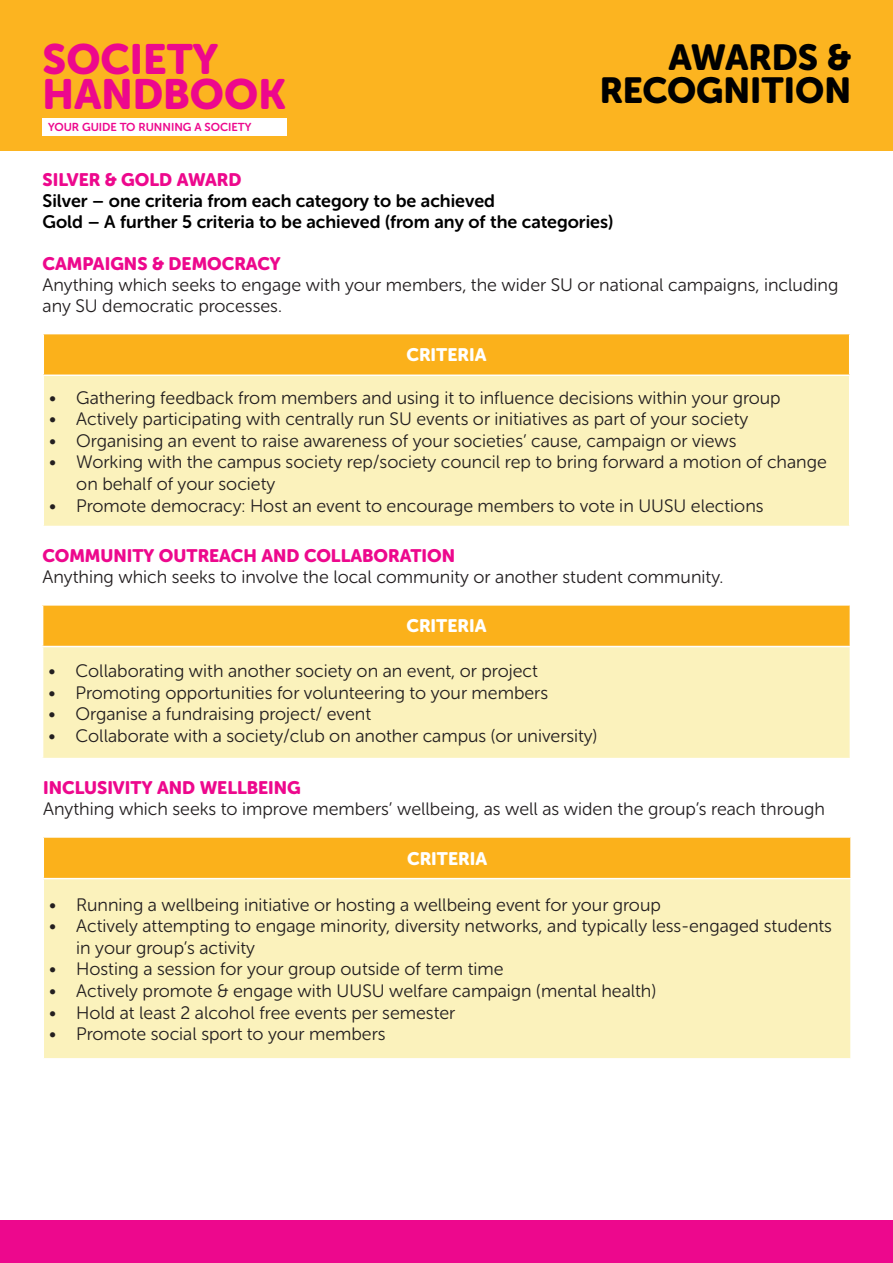
<style>
.page{position:relative;width:893px;height:1263px;background:#fff}
.page>*{position:absolute;margin:0;border:0;box-sizing:border-box;transform-origin:0 0}
.t1{font:42.15px "Museo Sans Rounded 900";color:#ed088d}
.t2{font:36px "Museo Sans Rounded 900";color:#000}
.t3{font:18px/21.6px "Museo Sans Rounded 300";color:#231f20}
.t4{font:18px "Museo Sans Rounded 700";color:#000}
.t5{font:18px "Museo Sans Rounded 900";color:#ed088d}
.t6{font:18px "Museo Sans Rounded 900";color:#fff}
.t7{font:11.4px "Museo Sans Rounded 700";color:#ed088d}
</style>
<div class="page">
<div style="left:0;top:1220px;width:893px;height:43px;background:#ed088d"></div>
<div style="left:0;top:0;width:893px;height:151px;background:#fcb420"></div>
<div style="left:43px;top:118px;width:244px;height:18px;background:#fff"></div>
<div style="left:43px;top:334px;width:807px;height:41px;background:#fbb11b"></div>
<div style="left:43px;top:375px;width:807px;height:151px;background:#fbf2bc"></div>
<hr style="left:43px;top:334px;width:1px;height:40px;background:#fff">
<hr style="left:849px;top:334px;width:1px;height:40px;background:#fff">
<hr style="left:43px;top:374px;width:807px;height:2px;background:#fff">
<hr style="left:43px;top:376px;width:1px;height:150px;background:#fff">
<hr style="left:849px;top:376px;width:1px;height:150px;background:#fff">
<div style="left:43px;top:605px;width:807px;height:41px;background:#fbb11b"></div>
<div style="left:43px;top:646px;width:807px;height:112px;background:#fbf2bc"></div>
<hr style="left:42px;top:604px;width:809px;height:2px;background:#fff">
<hr style="left:42px;top:646px;width:809px;height:1px;background:#fff">
<div style="left:43px;top:837px;width:808px;height:42px;background:#fbb11b"></div>
<div style="left:43px;top:879px;width:808px;height:180px;background:#fbf2bc"></div>
<hr style="left:43px;top:836px;width:809px;height:2px;background:#fff">
<hr style="left:43px;top:838px;width:1px;height:40px;background:#fff">
<hr style="left:850px;top:838px;width:2px;height:40px;background:#fff">
<hr style="left:43px;top:878px;width:809px;height:1px;background:#fff">
<hr style="left:43px;top:879px;width:1px;height:179px;background:#fff">
<hr style="left:850px;top:879px;width:2px;height:179px;background:#fff">
<hr style="left:43px;top:1058px;width:809px;height:1px;background:#fff">
<p class="t1" style="left:43px;top:35px;width:177px">SOCIETY</p>
<p class="t1" style="left:43px;top:70px;width:245px">HANDBOOK</p>
<p class="t7" style="left:48px;top:120px;width:205px">YOUR GUIDE TO RUNNING A SOCIETY</p>
<p class="t2" style="left:668px;top:36px;width:184px">AWARDS &amp;</p>
<p class="t2" style="left:600px;top:69px;width:253px">RECOGNITION</p>
<p class="t5" style="left:43px;top:169px;width:201px">SILVER &amp; GOLD AWARD</p>
<p class="t4" style="left:43px;top:190px;width:454px">Silver – one criteria from each category to be achieved</p>
<p class="t4" style="left:43px;top:211px;width:572px">Gold – A further 5 criteria to be achieved (from any of the categories)</p>
<p class="t5" style="left:43px;top:253px;width:240px">CAMPAIGNS &amp; DEMOCRACY</p>
<p class="t3" style="left:43px;top:274px;width:797px;line-height:21px">Anything which seeks to engage with your members, the wider SU or national campaigns, including any SU democratic processes.</p>
<p class="t6" style="left:406px;top:345px;width:81px">CRITERIA</p>
<p class="t3" style="left:49px;top:387px;width:733px">• Gathering feedback from members and using it to influence decisions within your group</p>
<p class="t3" style="left:49px;top:408px;width:700px">• Actively participating with centrally run SU events or initiatives as part of your society</p>
<p class="t3" style="left:49px;top:430px;width:689px">• Organising an event to raise awareness of your societies’ cause, campaign or views</p>
<p class="t3" style="left:76px;top:452px;width:752px;text-indent:-27px">• Working with the campus society rep/society council rep to bring forward a motion of change on behalf of your society</p>
<p class="t3" style="left:49px;top:495px;width:716px">• Promote democracy: Host an event to encourage members to vote in UUSU elections</p>
<p class="t5" style="left:43px;top:545px;width:414px">COMMUNITY OUTREACH AND COLLABORATION</p>
<p class="t3" style="left:43px;top:566px;width:682px">Anything which seeks to involve the local community or another student community.</p>
<p class="t6" style="left:406px;top:616px;width:81px">CRITERIA</p>
<p class="t3" style="left:49px;top:660px;width:491px">• Collaborating with another society on an event, or project</p>
<p class="t3" style="left:49px;top:682px;width:501px">• Promoting opportunities for volunteering to your members</p>
<p class="t3" style="left:49px;top:703px;width:324px">• Organise a fundraising project/ event</p>
<p class="t3" style="left:49px;top:725px;width:550px">• Collaborate with a society/club on another campus (or university)</p>
<p class="t5" style="left:43px;top:777px;width:259px">INCLUSIVITY AND WELLBEING</p>
<p class="t3" style="left:43px;top:798px;width:783px">Anything which seeks to improve members’ wellbeing, as well as widen the group’s reach through</p>
<p class="t6" style="left:407px;top:848px;width:81px">CRITERIA</p>
<p class="t3" style="left:49px;top:894px;width:613px">• Running a wellbeing initiative or hosting a wellbeing event for your group</p>
<p class="t3" style="left:76px;top:915px;width:757px;text-indent:-27px">• Actively attempting to engage minority, diversity networks, and typically less-engaged students in your group’s activity</p>
<p class="t3" style="left:49px;top:959px;width:456px">• Hosting a session for your group outside of term time</p>
<p class="t3" style="left:49px;top:980px;width:608px">• Actively promote &amp; engage with UUSU welfare campaign (mental health)</p>
<p class="t3" style="left:49px;top:1002px;width:407px">• Hold at least 2 alcohol free events per semester</p>
<p class="t3" style="left:49px;top:1023px;width:338px">• Promote social sport to your members</p>
</div>
